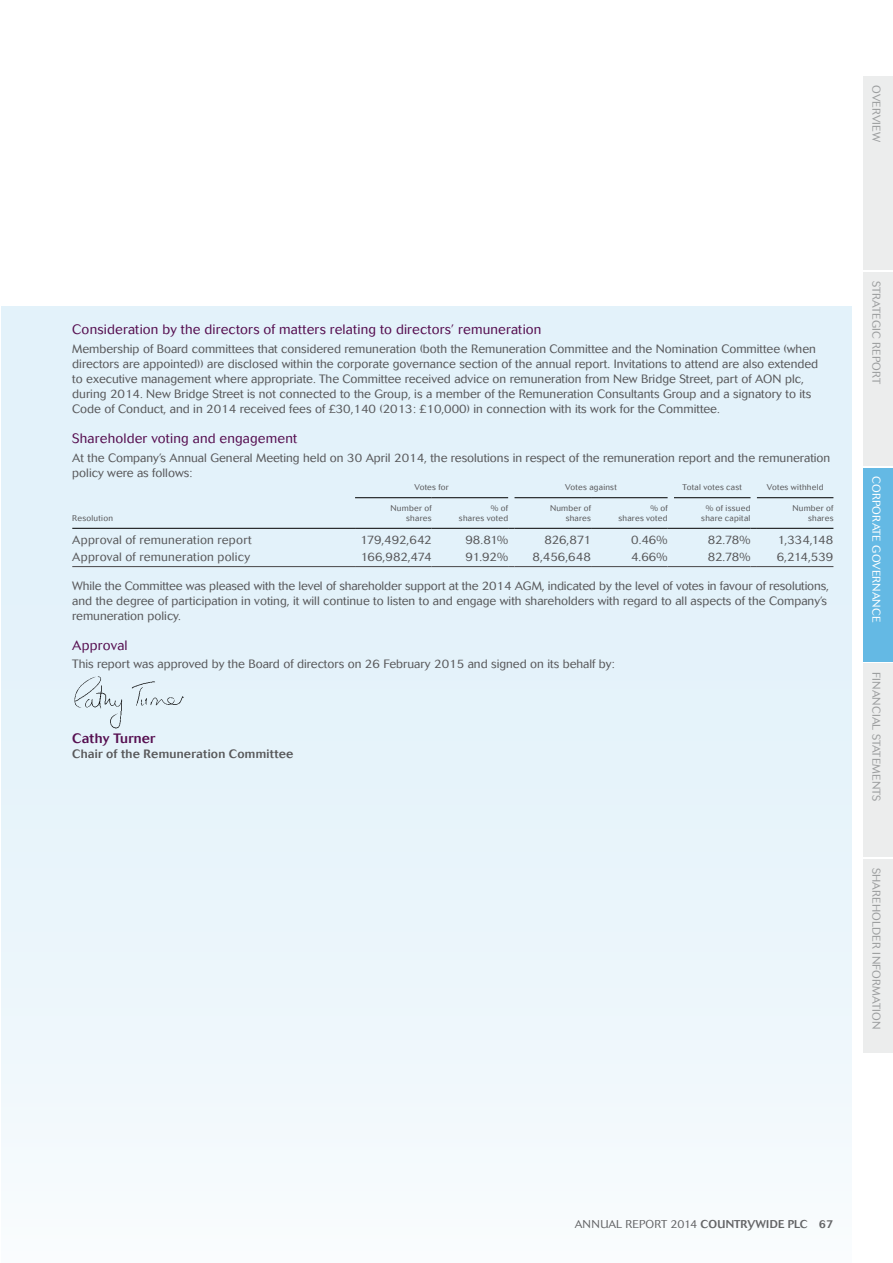
<style>
.page{position:relative;width:893px;height:1263px;background:#fff}
.page>*{position:absolute;margin:0;border:0;box-sizing:border-box;transform-origin:0 0}
.t1{font:300 13.5px "Cosmos";letter-spacing:.015em;color:#560f50}
.t2{font:500 13.5px "Cosmos";letter-spacing:.015em;color:#560f50}
.t3{font:300 12px/15px "Cosmos";color:#58585a}
.t4{font:500 12px "Cosmos";letter-spacing:.02em;color:#58585a}
.t5{font:300 12px "Cosmos";letter-spacing:-.03em;color:#58585a}
.t6{font:300 11.25px "Cosmos";letter-spacing:.02em;color:#9c9e9f}
.t7{font:300 11.25px "Cosmos";color:#646567}
.t8{font:300 11.25px "Cosmos";letter-spacing:.02em;color:#fff}
.t9{font:300 11.25px "Cosmos";color:#9c9e9f}
.t10{font:300 8.25px/9.8px "Cosmos";letter-spacing:.03em;color:#58585a;text-align:right}
.s1{font-weight:500}
</style>
<div class="page">
<div style="left:1px;top:306px;width:850px;height:957px;background:#e3f2fa"></div>
<div style="left:863px;top:77px;width:30px;height:193px;background:#eceded"></div>
<div style="left:863px;top:272px;width:30px;height:194px;background:#eceded"></div>
<div style="left:863px;top:468px;width:30px;height:193px;background:#64b9e4"></div>
<div style="left:863px;top:663px;width:30px;height:194px;background:#eceded"></div>
<div style="left:863px;top:859px;width:30px;height:193px;background:#eceded"></div>
<hr style="left:674px;top:497px;width:76px;height:1px;background:#000">
<hr style="left:757px;top:497px;width:76px;height:1px;background:#000">
<hr style="left:72px;top:528px;width:283px;height:1px;background:#000">
<hr style="left:355px;top:528px;width:77px;height:1px;background:#000">
<hr style="left:432px;top:528px;width:76px;height:1px;background:#000">
<hr style="left:514px;top:528px;width:77px;height:1px;background:#000">
<hr style="left:591px;top:528px;width:77px;height:1px;background:#000">
<hr style="left:674px;top:528px;width:76px;height:1px;background:#000">
<hr style="left:757px;top:528px;width:76px;height:1px;background:#000">
<hr style="left:355px;top:497px;width:77px;height:1px;background:#000">
<hr style="left:432px;top:497px;width:76px;height:1px;background:#000">
<hr style="left:514px;top:497px;width:77px;height:1px;background:#000">
<hr style="left:591px;top:497px;width:77px;height:1px;background:#000">
<hr style="left:72px;top:566px;width:283px;height:1px;background:#58585a">
<hr style="left:355px;top:566px;width:77px;height:1px;background:#58585a">
<hr style="left:432px;top:566px;width:76px;height:1px;background:#58585a">
<hr style="left:514px;top:566px;width:77px;height:1px;background:#58585a">
<hr style="left:591px;top:566px;width:77px;height:1px;background:#58585a">
<hr style="left:674px;top:566px;width:76px;height:1px;background:#58585a">
<hr style="left:757px;top:566px;width:76px;height:1px;background:#58585a">
<img style="left:74px;top:676px;width:110px;height:53px">
<p class="t6" style="left:883px;top:85px;width:58px;rotate:90deg">OVERVIEW</p>
<p class="t1" style="left:72px;top:322px;width:471px">Consideration by the directors of matters relating to directors’ remuneration</p>
<p class="t3" style="left:72px;top:341px;width:747px">Membership of Board committees that considered remuneration (both the Remuneration Committee and the Nomination Committee (when directors are appointed)) are disclosed within the corporate governance section of the annual report. Invitations to attend are also extended to executive management where appropriate. The Committee received advice on remuneration from New Bridge Street, part of AON plc, during 2014. New Bridge Street is not connected to the Group, is a member of the Remuneration Consultants Group and a signatory to its Code of Conduct, and in 2014 received fees of £30,140 (2013: £10,000) in connection with its work for the Committee.</p>
<p class="t1" style="left:72px;top:431px;width:226px">Shareholder voting and engagement</p>
<p class="t3" style="left:72px;top:450px;width:760px">At the Company’s Annual General Meeting held on 30 April 2014, the resolutions in respect of the remuneration report and the remuneration policy were as follows:</p>
<p class="t10" style="left:414px;top:482px;width:36px">Votes for</p>
<p class="t10" style="left:565px;top:482px;width:53px">Votes against</p>
<p class="t10" style="left:682px;top:482px;width:61px">Total votes cast</p>
<p class="t10" style="left:767px;top:482px;width:58px">Votes withheld</p>
<p class="t10" style="left:72px;top:513px;width:42px">Resolution</p>
<p class="t10" style="left:391px;top:503px;width:43px">Number of shares</p>
<p class="t10" style="left:459px;top:503px;width:51px">% of<br>shares voted</p>
<p class="t10" style="left:550px;top:503px;width:43px">Number of shares</p>
<p class="t10" style="left:618px;top:503px;width:51px">% of<br>shares voted</p>
<p class="t10" style="left:701px;top:503px;width:51px;text-align:center">% of issued share capital</p>
<p class="t10" style="left:792px;top:503px;width:43px">Number of shares</p>
<p class="t3" style="left:72px;top:532px;width:181px">Approval of remuneration report</p>
<p class="t3" style="left:360px;top:532px;width:73px">179,492,642</p>
<p class="t3" style="left:465px;top:532px;width:44px">98.81%</p>
<p class="t3" style="left:544px;top:532px;width:48px">826,871</p>
<p class="t3" style="left:631px;top:532px;width:38px">0.46%</p>
<p class="t3" style="left:708px;top:532px;width:44px">82.78%</p>
<p class="t3" style="left:777px;top:532px;width:58px">1,334,148</p>
<p class="t3" style="left:72px;top:549px;width:179px">Approval of remuneration policy</p>
<p class="t5" style="left:360px;top:549px;width:73px">166,982,474</p>
<p class="t3" style="left:466px;top:549px;width:44px">91.92%</p>
<p class="t3" style="left:532px;top:549px;width:60px">8,456,648</p>
<p class="t3" style="left:631px;top:549px;width:38px">4.66%</p>
<p class="t3" style="left:708px;top:549px;width:44px">82.78%</p>
<p class="t3" style="left:777px;top:549px;width:58px">6,214,539</p>
<p class="t3" style="left:72px;top:578px;width:758px">While the Committee was pleased with the level of shareholder support at the 2014 AGM, indicated by the level of votes in favour of resolutions, and the degree of participation in voting, it will continue to listen to and engage with shareholders with regard to all aspects of the Company’s remuneration policy.</p>
<p class="t1" style="left:72px;top:637px;width:57px">Approval</p>
<p class="t3" style="left:72px;top:657px;width:544px">This report was approved by the Board of directors on 26 February 2015 and signed on its behalf by:</p>
<p class="t2" style="left:72px;top:731px;width:84px">Cathy Turner</p>
<p class="t4" style="left:72px;top:747px;width:223px">Chair of the Remuneration Committee</p>
<p class="t6" style="left:883px;top:281px;width:105px;rotate:90deg">STRATEGIC REPORT</p>
<p class="t8" style="left:883px;top:476px;width:147px;rotate:90deg">CORPORATE GOVERNANCE</p>
<p class="t9" style="left:883px;top:672px;width:131px;rotate:90deg">FINANCIAL STATEMENTS</p>
<p class="t6" style="left:883px;top:867px;width:163px;rotate:90deg">SHAREHOLDER INFORMATION</p>
<p class="t7" style="left:575px;top:1218px;width:260px">ANNUAL REPORT 2014 <span class="s1">COUNTRYWIDE PLC 67</span></p>
</div>
